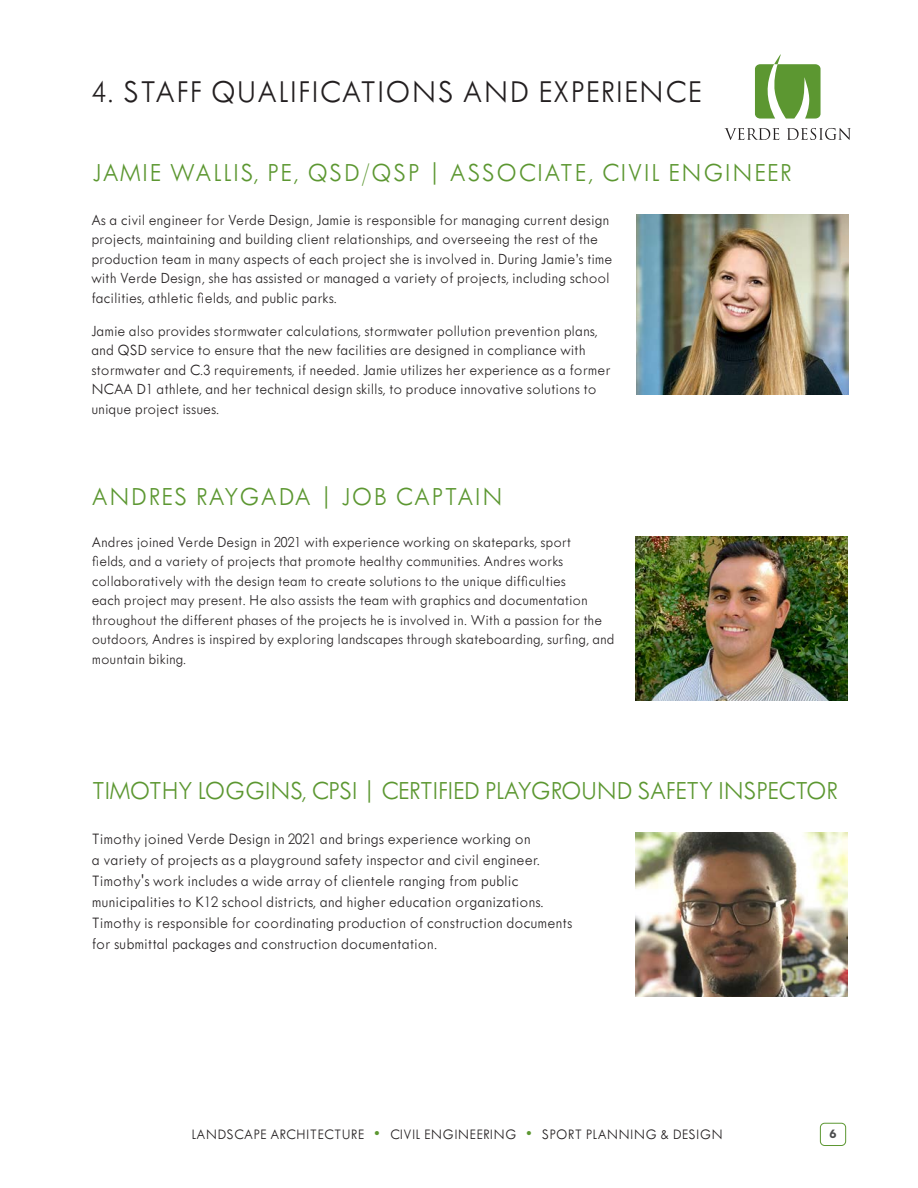
<style>
.page{position:relative;width:918px;height:1188px;background:#fff}
.page>*{position:absolute;margin:0;border:0;box-sizing:border-box;transform-origin:0 0}
.t1{font:300 33px "Tw Cen MT Std";letter-spacing:.03em;color:#231f20}
.Main_Header{font:300 27px "Tw Cen MT Std";letter-spacing:.05em;color:#5c9731}
.Main_Header-2{font:300 27px "Tw Cen MT Std";letter-spacing:-.02em;color:#5c9731}
.Body_Text{font:300 16.5px/21px "Tw Cen MT Std";color:#231f20}
.Body_Text-2{font:300 16.2px/19.5px "Tw Cen MT Std";color:#231f20}
.Body_Text-3{font:300 15.75px/19.5px "Tw Cen MT Std";color:#231f20}
.t2{font:300 15px "Tw Cen MT Std";letter-spacing:.02em;color:#231f20}
.t3{font:700 13.5px "Tw Cen MT Std";color:#4b4c4d}
.s1{font-family:"Tw Cen";font-weight:400;font-size:16.5px;color:#5c9731}
</style>
<div class="page">
<div style="left:820px;top:1123px;width:26px;height:23px;border:1px solid #5c9731;border-radius:4px"></div>
<svg style="left:724px;top:128px;width:55px;height:12px"></svg>
<svg style="left:787px;top:128px;width:64px;height:12px"></svg>
<svg style="left:755px;top:54px;width:66px;height:65px"></svg>
<img style="left:636px;top:214px;width:212px;height:181px">
<img style="left:635px;top:536px;width:213px;height:164px">
<img style="left:635px;top:833px;width:213px;height:164px">
<h1 class="t1" style="left:92px;top:74px;width:611px">4. STAFF QUALIFICATIONS AND EXPERIENCE</h1>
<p class="Main_Header" style="left:93px;top:158px;width:700px">JAMIE WALLIS, PE, QSD/QSP | ASSOCIATE, CIVIL ENGINEER</p>
<p class="Body_Text-2" style="left:91px;top:210px;width:523px">As a civil engineer for Verde Design, Jamie is responsible for managing current design projects, maintaining and building client relationships, and overseeing the rest of the production team in many aspects of each project she is involved in. During Jamie’s time with Verde Design, she has assisted or managed a variety of projects, including school facilities, athletic fields, and public parks.</p>
<p class="Body_Text-2" style="left:91px;top:321px;width:521px">Jamie also provides stormwater calculations, stormwater pollution prevention plans, and QSD service to ensure that the new facilities are designed in compliance with stormwater and C.3 requirements, if needed. Jamie utilizes her experience as a former NCAA D1 athlete, and her technical design skills, to produce innovative solutions to unique project issues.</p>
<p class="Main_Header" style="left:92px;top:482px;width:412px">ANDRES RAYGADA | JOB CAPTAIN</p>
<p class="Body_Text-3" style="left:92px;top:532px;width:524px">Andres joined Verde Design in 2021 with experience working on skateparks, sport<br>fields, and a variety of projects that promote healthy communities. Andres works collaboratively with the design team to create solutions to the unique difficulties<br>each project may present. He also assists the team with graphics and documentation throughout the different phases of the projects he is involved in. With a passion for the outdoors, Andres is inspired by exploring landscapes through skateboarding, surfing, and mountain biking.</p>
<p class="Main_Header-2" style="left:92px;top:776px;width:747px">TIMOTHY LOGGINS, CPSI | CERTIFIED PLAYGROUND SAFETY INSPECTOR</p>
<p class="Body_Text" style="left:92px;top:828px;width:482px">Timothy joined Verde Design in 2021 and brings experience working on<br>a variety of projects as a playground safety inspector and civil engineer.<br>Timothy's work includes a wide array of clientele ranging from public municipalities to K12 school districts, and higher education organizations.<br>Timothy is responsible for coordinating production of construction documents for submittal packages and construction documentation.</p>
<p class="t2" style="left:191px;top:1126px;width:533px">LANDSCAPE ARCHITECTURE <span class="s1">•</span> CIVIL ENGINEERING <span class="s1">•</span> SPORT PLANNING &amp; DESIGN</p>
<p class="t3" style="left:830px;top:1126px;width:9px">6</p>
</div>
